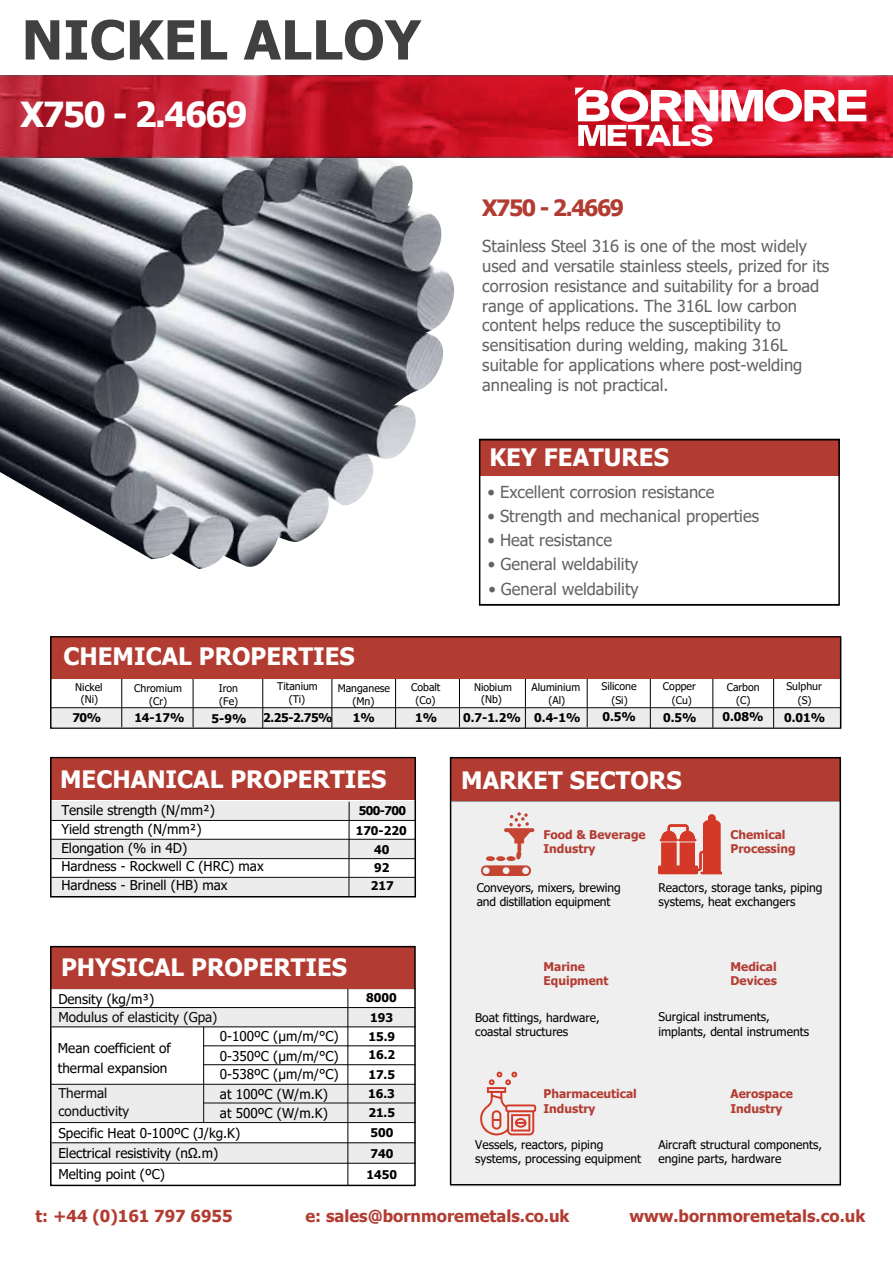
<style>
.page{position:relative;width:893px;height:1263px;background:#fff}
.page>*{position:absolute;margin:0;border:0;box-sizing:border-box;transform-origin:0 0}
.t1{font:700 54px "Tahoma";letter-spacing:.005em;color:#404040}
.t2{font:700 34.5px "Tahoma";letter-spacing:-.045em;color:#fff}
.t3{font:700 24px "Tahoma";color:#fff}
.t4{font:700 22.5px "Tahoma";letter-spacing:-.065em;color:#b33c32}
.t5{font:16.5px/19.8px "Tahoma";color:#636363}
.t6{font:700 16.5px "Tahoma";color:#b33c32}
.t7{font:13.5px/18.6px "Tahoma";color:#000}
.t8{font:12px/14.4px "Tahoma";color:#000}
.t9{font:700 12px/18.8px "Tahoma";color:#000;text-align:center}
.t10{font:700 12px/14.2px "Tahoma";color:#b33c32}
.t11{font:10.5px/13.2px "Tahoma";color:#000;text-align:center}
</style>
<div class="page">
<img style="left:0;top:157px;width:456px;height:412px">
<div style="left:52px;top:1143px;width:363px;height:20px;background:#ececec"></div>
<hr style="left:52px;top:988px;width:364px;height:1px;background:#000">
<div style="left:52px;top:1007px;width:364px;height:20px;background:#ececec"></div>
<hr style="left:52px;top:1007px;width:364px;height:1px;background:#000">
<hr style="left:52px;top:1026px;width:364px;height:1px;background:#000">
<hr style="left:203px;top:1045px;width:213px;height:1px;background:#000">
<hr style="left:203px;top:1064px;width:213px;height:1px;background:#000">
<hr style="left:203px;top:1027px;width:1px;height:95px;background:#000">
<hr style="left:52px;top:1142px;width:364px;height:1px;background:#000">
<hr style="left:52px;top:1163px;width:364px;height:1px;background:#000">
<hr style="left:348px;top:989px;width:1px;height:196px;background:#000">
<div style="left:52px;top:1084px;width:364px;height:39px;background:#ececec"></div>
<hr style="left:451px;top:801px;width:389px;height:1px;background:#000">
<div style="left:451px;top:802px;width:390px;height:384px;background:#efefef"></div>
<svg style="left:658px;top:814px;width:64px;height:60px"></svg>
<svg style="left:481px;top:812px;width:53px;height:64px"></svg>
<svg style="left:480px;top:1071px;width:56px;height:64px"></svg>
<svg style="left:0;top:76px;width:893px;height:80px;background:#c21729"></svg>
<svg style="left:581px;top:75px;width:312px;height:5px;background:#c42639"></svg>
<svg style="left:581px;top:153px;width:312px;height:5px;background:#aa1121"></svg>
<div style="left:52px;top:707px;width:788px;height:20px;background:linear-gradient(to right,#ebebeb,#eaeaea)"></div>
<hr style="left:395px;top:662px;width:1px;height:67px;background:#000">
<hr style="left:525px;top:661px;width:1px;height:67px;background:#000">
<hr style="left:713px;top:661px;width:1px;height:67px;background:#000">
<hr style="left:773px;top:662px;width:1px;height:66px;background:#000">
<hr style="left:193px;top:660px;width:1px;height:67px;background:#000">
<hr style="left:121px;top:661px;width:1px;height:66px;background:#000">
<hr style="left:262px;top:661px;width:1px;height:67px;background:#000">
<hr style="left:51px;top:858px;width:364px;height:1px;background:#000">
<hr style="left:51px;top:820px;width:364px;height:1px;background:#000">
<div style="left:51px;top:839px;width:364px;height:19px;background:#ececec"></div>
<div style="left:51px;top:801px;width:364px;height:19px;background:#ececec"></div>
<hr style="left:349px;top:802px;width:1px;height:94px;background:#000">
<div style="left:51px;top:877px;width:364px;height:19px;background:#ececec"></div>
<svg style="left:575px;top:88px;width:291px;height:58px"></svg>
<hr style="left:332px;top:661px;width:1px;height:67px;background:#000">
<hr style="left:650px;top:662px;width:1px;height:66px;background:#000">
<div style="left:480px;top:439px;width:359px;height:36px;background:#b33c32"></div>
<div style="left:450px;top:758px;width:391px;height:43px;background:#b33c32"></div>
<div style="left:51px;top:757px;width:364px;height:43px;background:#b33c32"></div>
<div style="left:50px;top:946px;width:365px;height:42px;background:#b33c32"></div>
<div style="left:450px;top:757px;width:391px;height:428px;border:2px solid #000"></div>
<div style="left:479px;top:439px;width:361px;height:167px;border:2px solid #000"></div>
<div style="left:50px;top:757px;width:366px;height:140px;border:1px solid #000"></div>
<div style="left:50px;top:946px;width:366px;height:240px;border:2px solid #000"></div>
<hr style="left:459px;top:661px;width:1px;height:66px;background:#000">
<hr style="left:587px;top:661px;width:1px;height:66px;background:#000">
<div style="left:51px;top:636px;width:790px;height:43px;background:#b33c32"></div>
<div style="left:50px;top:636px;width:791px;height:93px;border:1px solid #000"></div>
<h1 class="t1" style="left:22px;top:2px;width:401px">NICKEL ALLOY</h1>
<h2 class="t2" style="left:21px;top:90px;width:229px">X750 - 2.4669</h2>
<h3 class="t3" style="left:64px;top:640px;width:293px">CHEMICAL PROPERTIES</h3>
<h3 class="t4" style="left:482px;top:192px;width:143px">X750 - 2.4669</h3>
<p class="t5" style="left:482px;top:237px;width:348px">Stainless Steel 316 is one of the most widely used and versatile stainless steels, prized for its corrosion resistance and suitability for a broad range of applications. The 316L low carbon content helps reduce the susceptibility to sensitisation during welding, making 316L suitable for applications where post-welding annealing is not practical.</p>
<h3 class="t3" style="left:489px;top:441px;width:181px">KEY FEATURES</h3>
<p class="t5" style="left:487px;top:483px;width:229px">• Excellent corrosion resistance</p>
<p class="t5" style="left:487px;top:507px;width:273px">• Strength and mechanical properties</p>
<p class="t5" style="left:487px;top:531px;width:126px">• Heat resistance</p>
<p class="t5" style="left:488px;top:555px;width:152px">• General weldability</p>
<p class="t5" style="left:488px;top:580px;width:152px">• General weldability</p>
<p class="t11" style="left:277px;top:680px;width:42px;line-height:13.6px">Titanium (Ti)</p>
<p class="t9" style="left:263px;top:708px;width:71px">2.25-2.75%</p>
<p class="t11" style="left:75px;top:682px;width:29px;line-height:12.3px">Nickel (Ni)</p>
<p class="t11" style="left:338px;top:682px;width:54px">Manganese (Mn)</p>
<p class="t11" style="left:602px;top:680px;width:36px">Silicone (Si)</p>
<p class="t11" style="left:474px;top:681px;width:39px;line-height:12.6px">Niobium (Nb)</p>
<p class="t9" style="left:463px;top:708px;width:59px">0.7-1.2%</p>
<p class="t11" style="left:531px;top:681px;width:50px;line-height:12.6px">Aluminium (Al)</p>
<p class="t9" style="left:534px;top:709px;width:48px">0.4-1%</p>
<p class="t11" style="left:411px;top:681px;width:31px">Cobalt (Co)</p>
<p class="t11" style="left:134px;top:682px;width:49px">Chromium (Cr)</p>
<p class="t11" style="left:219px;top:682px;width:21px;text-align:left">Iron (Fe)</p>
<p class="t9" style="left:212px;top:710px;width:36px">5-9%</p>
<p class="t9" style="left:72px;top:709px;width:30px">70%</p>
<p class="t9" style="left:134px;top:709px;width:52px">14-17%</p>
<p class="t9" style="left:353px;top:709px;width:24px">1%</p>
<p class="t9" style="left:415px;top:708px;width:24px">1%</p>
<p class="t9" style="left:602px;top:708px;width:35px">0.5%</p>
<p class="t11" style="left:786px;top:680px;width:37px;line-height:13.8px">Sulphur (S)</p>
<p class="t11" style="left:727px;top:681px;width:34px">Carbon (C)</p>
<p class="t9" style="left:722px;top:708px;width:43px">0.08%</p>
<p class="t11" style="left:663px;top:681px;width:34px">Copper (Cu)</p>
<p class="t9" style="left:663px;top:709px;width:35px">0.5%</p>
<p class="t9" style="left:784px;top:708px;width:43px">0.01%</p>
<h3 class="t3" style="left:60px;top:762px;width:328px">MECHANICAL PROPERTIES</h3>
<h3 class="t3" style="left:461px;top:763px;width:222px">MARKET SECTORS</h3>
<p class="t7" style="left:61px;top:802px;width:155px">Tensile strength (N/mm²)</p>
<p class="t7" style="left:61px;top:839px;width:204px">Elongation (% in 4D)<br>Hardness - Rockwell C (HRC) max<br>Hardness - Brinell (HB) max</p>
<p class="t9" style="left:356px;top:802px;width:53px">500-700<br>170-220<br>40<br>92<br>217</p>
<h3 class="t3" style="left:61px;top:950px;width:288px">PHYSICAL PROPERTIES</h3>
<p class="t7" style="left:58px;top:990px;width:161px">Density (kg/m³)<br>Modulus of elasticity (Gpa)</p>
<p class="t7" style="left:58px;top:1038px;width:114px;line-height:20.2px">Mean coefficient of thermal expansion</p>
<p class="t7" style="left:58px;top:1085px;width:72px;line-height:18.1px">Thermal conductivity</p>
<p class="t7" style="left:220px;top:1028px;width:120px;text-align:justify">0-100ºC (μm/m/°C)<br>0-350ºC (μm/m/°C)<br>0-538ºC (μm/m/°C)</p>
<p class="t7" style="left:220px;top:1104px;width:109px">at 500ºC (W/m.K)</p>
<p class="t7" style="left:220px;top:1085px;width:109px">at 100ºC (W/m.K)</p>
<p class="t7" style="left:58px;top:1123px;width:183px;line-height:20.5px">Specific Heat 0-100ºC (J/kg.K)<br>Electrical resistivity (nΩ.m)<br>Melting point (ºC)</p>
<p class="t9" style="left:366px;top:988px;width:32px;text-align:left">8000<br>193<br>15.9<br>16.2</p>
<p class="t9" style="left:368px;top:1065px;width:28px;line-height:19.5px;text-align:justify">17.5<br>16.3<br>21.5<br>500</p>
<p class="t9" style="left:366px;top:1144px;width:32px;line-height:21.1px">740<br>1450</p>
<p class="t10" style="left:543px;top:827px;width:104px;line-height:14.7px">Food &amp; Beverage<br>Industry</p>
<p class="t8" style="left:477px;top:881px;width:146px">Conveyors, mixers, brewing and distillation equipment</p>
<p class="t10" style="left:730px;top:827px;width:67px;line-height:14.7px">Chemical<br>Processing</p>
<p class="t8" style="left:658px;top:881px;width:166px">Reactors, storage tanks, piping systems, heat exchangers</p>
<p class="t10" style="left:543px;top:960px;width:67px">Marine<br>Equipment</p>
<p class="t10" style="left:730px;top:960px;width:48px">Medical<br>Devices</p>
<p class="t8" style="left:475px;top:1011px;width:126px">Boat fittings, hardware, coastal structures</p>
<p class="t8" style="left:658px;top:1010px;width:152px">Surgical instruments, implants, dental instruments</p>
<p class="t10" style="left:543px;top:1087px;width:95px">Pharmaceutical<br>Industry</p>
<p class="t10" style="left:730px;top:1087px;width:64px">Aerospace<br>Industry</p>
<p class="t8" style="left:475px;top:1138px;width:167px">Vessels, reactors, piping systems, processing equipment</p>
<p class="t8" style="left:658px;top:1138px;width:165px">Aircraft structural components, engine parts, hardware</p>
<p class="t6" style="left:35px;top:1205px;width:199px">t: +44 (0)161 797 6955</p>
<p class="t6" style="left:305px;top:1205px;width:266px">e: sales@bornmoremetals.co.uk</p>
<p class="t6" style="left:629px;top:1205px;width:237px">www.bornmoremetals.co.uk</p>
</div>
